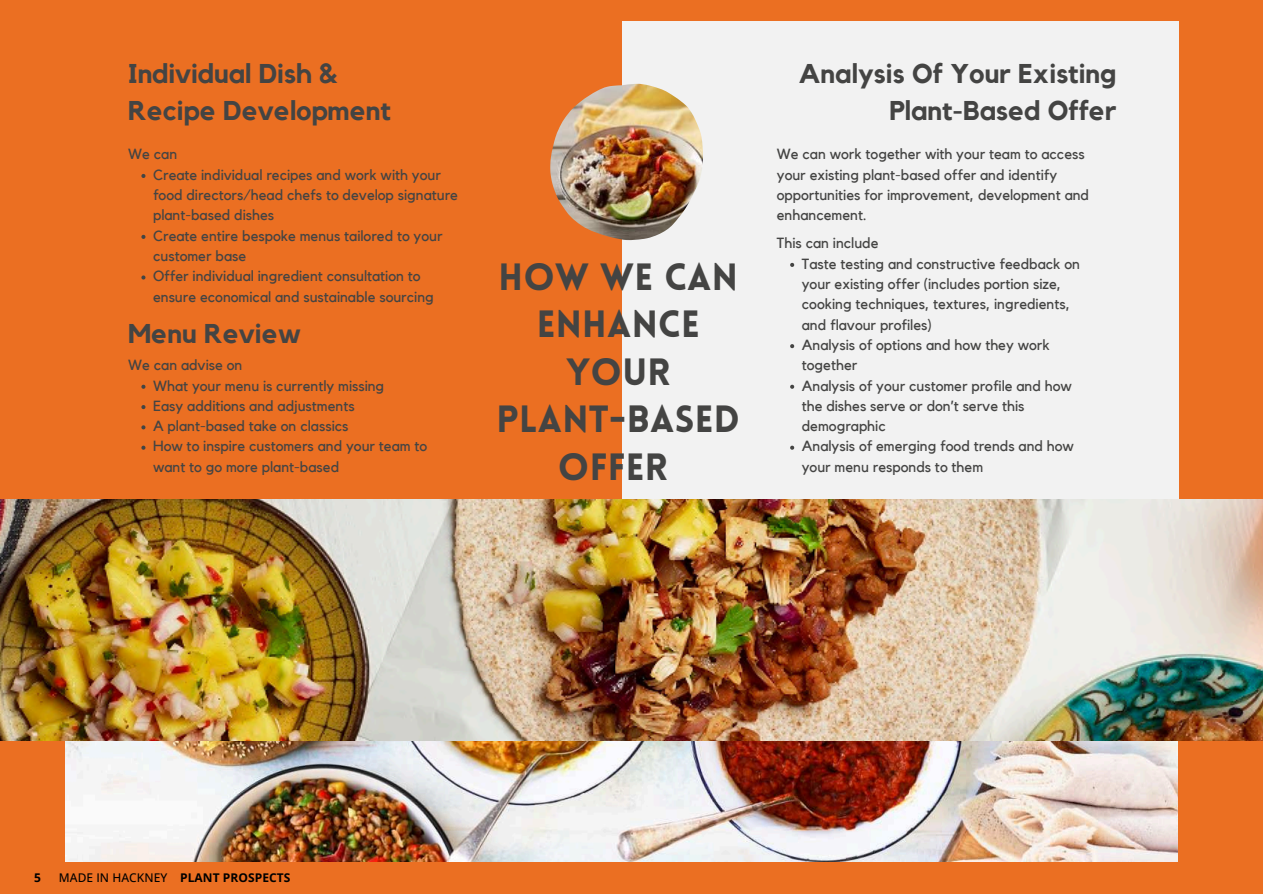
<style>
.page{position:relative;width:1263px;height:894px;background:#fff}
.page>*{position:absolute;margin:0;border:0;box-sizing:border-box;transform-origin:0 0}
.t1{font:900 37.05px/47.5px "Lovelo";letter-spacing:.01em;color:#444443;text-align:center}
.t2{font:700 27px/37.7px "Kollektif";color:#444443;text-align:right}
.t3{font:14.7px/20.2px "Kollektif";color:#444443}
.t4{font:700 12px "Open Sans";letter-spacing:.005em;color:#000}
.s1{font-weight:500}
</style>
<div class="page">
<div style="left:0;top:0;width:1263px;height:893px;background:#eb6f22"></div>
<div style="left:622px;top:21px;width:557px;height:626px;background:#f2f2f2"></div>
<img style="left:550px;top:84px;width:153px;height:156px">
<img style="left:65px;top:740px;width:1112px;height:120px">
<img style="left:0;top:499px;width:1263px;height:241px">
<svg style="left:790px;top:263px;width:4px;height:4px"></svg>
<svg style="left:790px;top:344px;width:4px;height:4px"></svg>
<svg style="left:790px;top:384px;width:4px;height:4px"></svg>
<svg style="left:790px;top:445px;width:4px;height:4px"></svg>
<svg style="left:141px;top:384px;width:4px;height:4px"></svg>
<svg style="left:141px;top:405px;width:4px;height:4px"></svg>
<svg style="left:141px;top:425px;width:4px;height:4px"></svg>
<svg style="left:141px;top:445px;width:4px;height:4px"></svg>
<svg style="left:141px;top:174px;width:4px;height:4px"></svg>
<svg style="left:141px;top:235px;width:4px;height:4px"></svg>
<svg style="left:141px;top:275px;width:4px;height:4px"></svg>
<h2 class="t2" style="left:128px;top:54px;width:264px;text-align:left">Individual Dish &amp;<br>Recipe Development</h2>
<h2 class="t2" style="left:799px;top:54px;width:319px">Analysis Of Your Existing<br>Plant-Based Offer</h2>
<p class="t3" style="left:153px;top:144px;width:306px;text-indent:-25px">We can<br>Create individual recipes and work with your food directors/head chefs to develop signature plant-based dishes<br>Create entire bespoke menus tailored to your customer base<br>Offer individual ingredient consultation to ensure economical and sustainable sourcing</p>
<p class="t3" style="left:777px;top:144px;width:314px">We can work together with your team to access your existing plant-based offer and identify opportunities for improvement, development and enhancement.</p>
<p class="t3" style="left:802px;top:233px;width:280px;text-indent:-25px">This can include<br>Taste testing and constructive feedback on your existing offer (includes portion size, cooking techniques, textures, ingredients, and flavour profiles)<br>Analysis of options and how they work together<br>Analysis of your customer profile and how the dishes serve or don’t serve this demographic<br>Analysis of emerging food trends and how your menu responds to them</p>
<h1 class="t1" style="left:496px;top:253px;width:245px">HOW WE CAN<br>ENHANCE<br>YOUR<br>PLANT-BASED<br>OFFER</h1>
<h2 class="t2" style="left:128px;top:314px;width:175px">Menu Review</h2>
<p class="t3" style="left:153px;top:355px;width:276px;text-indent:-25px">We can advise on<br>What your menu is currently missing<br>Easy additions and adjustments<br>A plant-based take on classics<br>How to inspire customers and your team to want to go more plant-based</p>
<p class="t4" style="left:34px;top:868px;width:8px">5</p>
<p class="t4" style="left:59px;top:869px;width:233px"><span class="s1">MADE IN HACKNEY</span> PLANT PROSPECTS</p>
</div>
